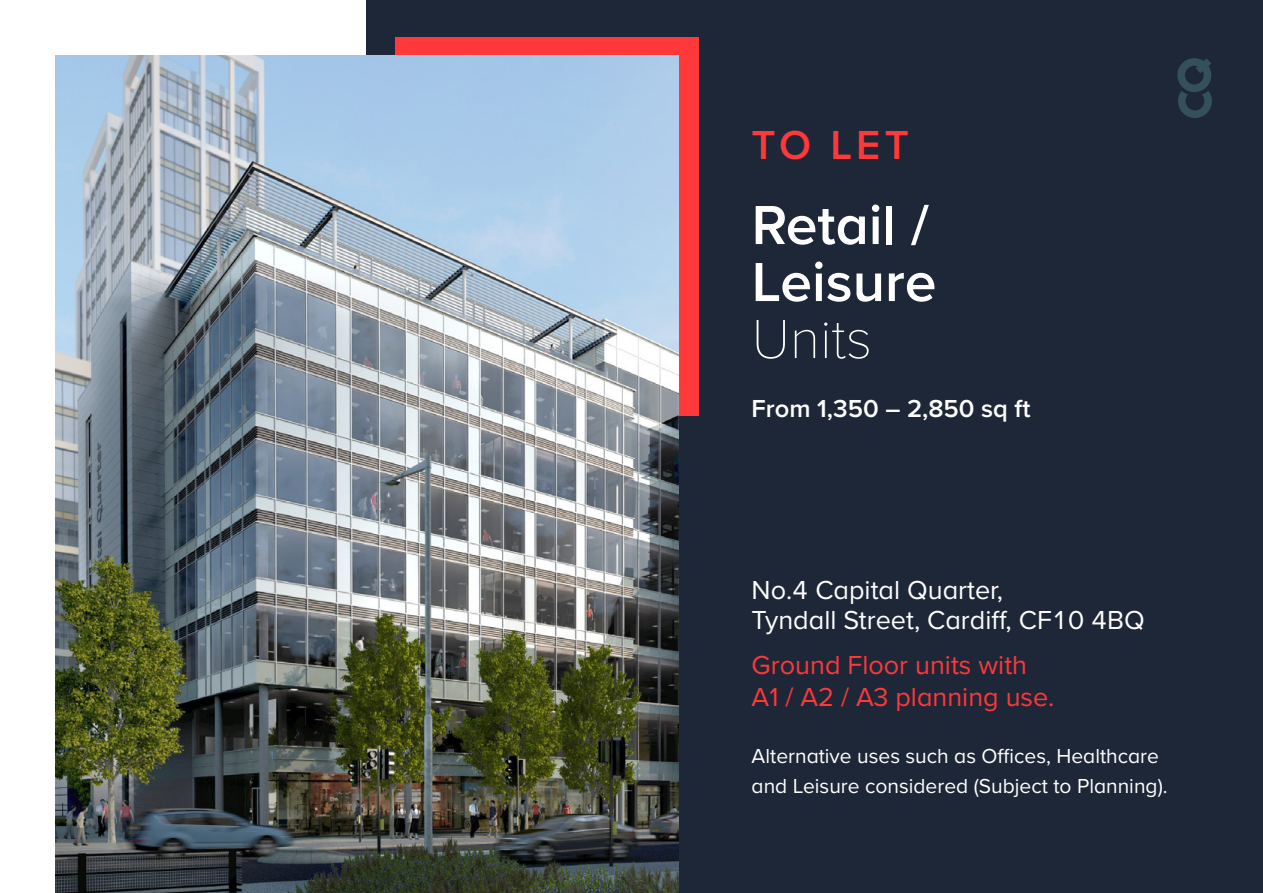
<style>
.page{position:relative;width:1263px;height:893px;background:#fff}
.page>*{position:absolute;margin:0;border:0;box-sizing:border-box;transform-origin:0 0}
.t1{font:600 57px/57px "Proxima Nova";color:#fff}
.t2{font:100 57px "Proxima Nova T";color:#fff}
.t3{font:600 42px "Proxima Nova";color:#ff3839}
.t4{font:27px/30px "Proxima Nova";color:#fff}
.t5{font:27px/32.4px "Proxima Nova";color:#ff3839}
.t6{font:600 25.5px "Proxima Nova";color:#fff}
.t7{font:21px/30px "Proxima Nova";color:#fff}
</style>
<div class="page">
<div style="left:367px;top:0;width:896px;height:893px;background:#1e2737"></div>
<div style="left:395px;top:37px;width:304px;height:378px;background:#ff3839"></div>
<img style="left:55px;top:55px;width:623px;height:838px">
<svg style="left:1177px;top:58px;width:35px;height:60px"></svg>
<h2 class="t3" style="left:752px;top:113px;width:159px">TO LET</h2>
<h1 class="t1" style="left:752px;top:195px;width:186px">Retail /<br>Leisure</h1>
<h1 class="t2" style="left:752px;top:297px;width:122px">Units</h1>
<p class="t6" style="left:752px;top:390px;width:280px">From 1,350 – 2,850 sq ft</p>
<p class="t4" style="left:752px;top:573px;width:395px">No.4 Capital Quarter,<br>Tyndall Street, Cardiff, CF10 4BQ</p>
<p class="t5" style="left:752px;top:647px;width:304px">Ground Floor units with<br>A1 / A2 / A3 planning use.</p>
<p class="t7" style="left:752px;top:740px;width:418px">Alternative uses such as Offices, Healthcare and Leisure considered (Subject to Planning).</p>
</div>
